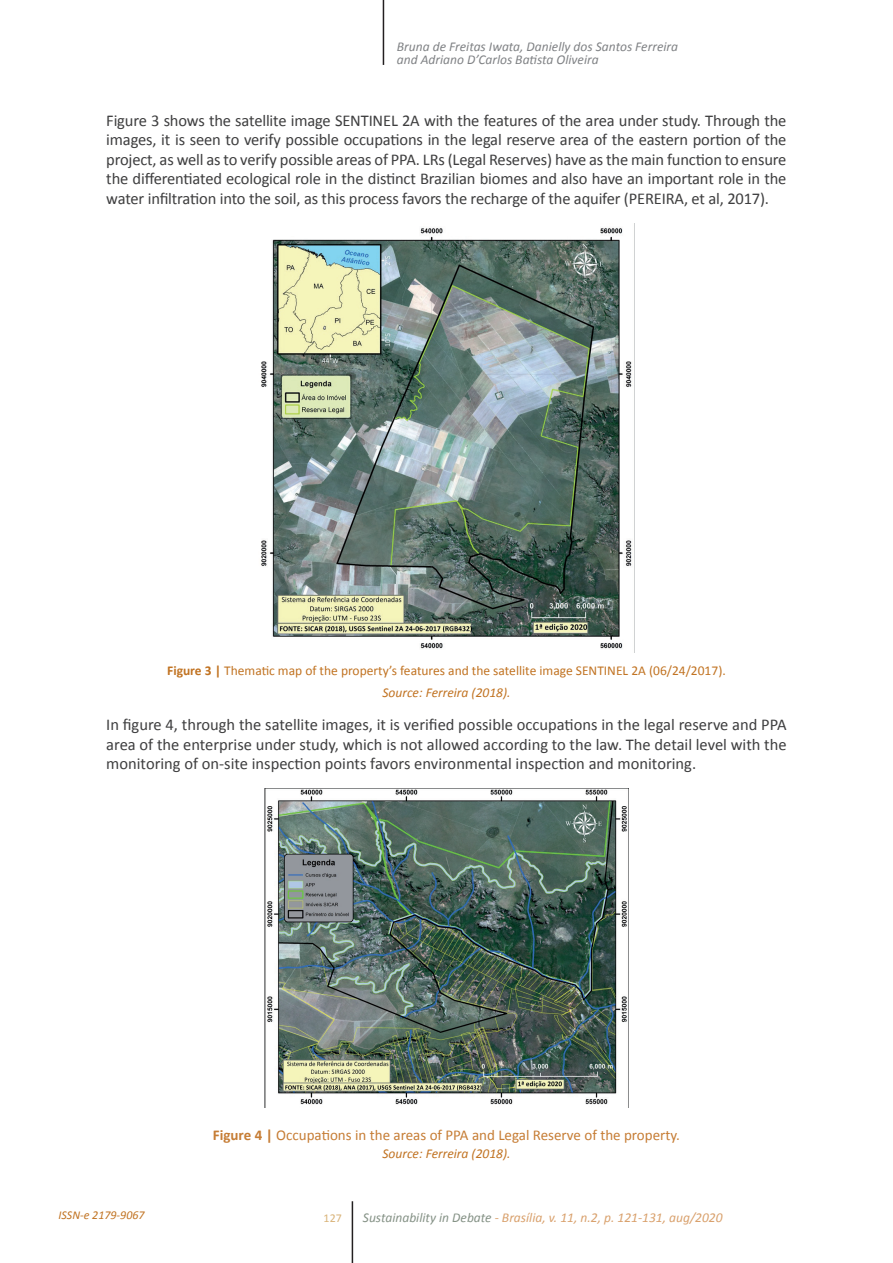
<style>
.page{position:relative;width:893px;height:1263px;background:#fff}
.page>*{position:absolute;margin:0;border:0;box-sizing:border-box;transform-origin:0 0}
.t1{font:16.5px/19.5px "Calibri";letter-spacing:-.01em;color:#3e3e3f;text-align:justify}
.t2{font:15px "Calibri";color:#c67d35}
.t3{font:13.5px/22px "Calibri";color:#c17322;text-align:center}
.t4{font:italic 13.5px/13.5px "Calibri";color:#808285}
.t5{font:italic 13.5px "Calibri";color:#d9a16d}
.t6{font:italic 13.5px "Calibri";color:#c17322}
.t7{font:italic 12px "Calibri";color:#c17322}
.t8{font:12px "Calibri";color:#d9b379}
.s1{font-weight:700}
.s2{font-style:italic}
.s3{color:#859286}
</style>
<div class="page">
<hr style="left:383px;top:0;width:1px;height:65px;background:#231f20">
<hr style="left:352px;top:1201px;width:1px;height:62px;background:#231f20">
<img style="left:261px;top:228px;width:371px;height:421px">
<img style="left:265px;top:789px;width:362px;height:318px">
<p class="t4" style="left:397px;top:39px;width:283px">Bruna de Freitas Iwata, Danielly dos Santos Ferreira and Adriano D’Carlos Batista Oliveira</p>
<p class="t1" style="left:106px;top:110px;width:682px">Figure 3 shows the satellite image SENTINEL 2A with the features of the area under study. Through the images, it is seen to verify possible occupations in the legal reserve area of the eastern portion of the project, as well as to verify possible areas of PPA. LRs (Legal Reserves) have as the main function to ensure the differentiated ecological role in the distinct Brazilian biomes and also have an important role in the water infiltration into the soil, as this process favors the recharge of the aquifer (PEREIRA, et al, 2017).</p>
<p class="t3" style="left:167px;top:659px;width:560px"><span class="s1">Figure 3 |</span> Thematic map of the property’s features and the satellite image SENTINEL 2A (06/24/2017).<br><span class="s2">Source: Ferreira (2018).</span></p>
<p class="t1" style="left:106px;top:715px;width:682px">In figure 4, through the satellite images, it is verified possible occupations in the legal reserve and PPA area of the enterprise under study, which is not allowed according to the law. The detail level with the monitoring of on-site inspection points favors environmental inspection and monitoring.</p>
<p class="t2" style="left:213px;top:1124px;width:469px"><span class="s1">Figure 4 |</span> Occupations in the areas of PPA and Legal Reserve of the property.</p>
<p class="t6" style="left:382px;top:1144px;width:130px">Source: Ferreira (2018).</p>
<p class="t7" style="left:59px;top:1207px;width:88px">ISSN-e 2179-9067</p>
<p class="t5" style="left:363px;top:1208px;width:361px"><span class="s3">Sustainability in Debate</span> - Brasília, v. 11, n.2, p. 121-131, aug/2020</p>
<p class="t8" style="left:324px;top:1209px;width:20px">127</p>
</div>
